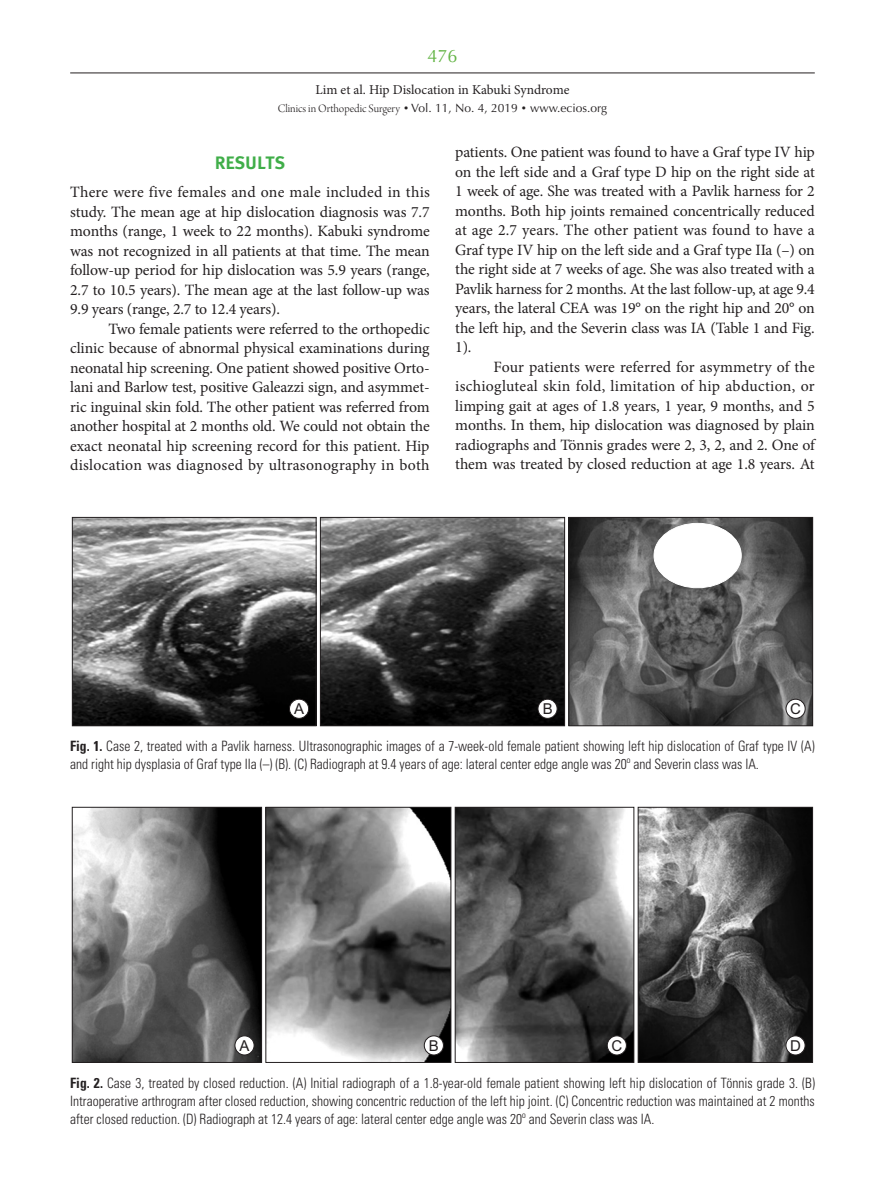
<style>
.page{position:relative;width:885px;height:1195px;background:#fff}
.page>*{position:absolute;margin:0;border:0;box-sizing:border-box;transform-origin:0 0}
.서론{font:700 18px "Meta Plus";letter-spacing:-.01em;color:#40ae49}
.t1{font:18px "Optima LT Std";color:#63b445}
.본문{font:15.75px/19.5px "Minion Pro";letter-spacing:-.005em;color:#231f20;text-align:justify}
.본문-첫문단{font:15.75px/19.5px "Minion Pro";letter-spacing:-.015em;color:#231f20;text-align:justify}
.t2{font:15px "Arial";color:#231f20}
.그림설명{font:300 condensed 14.25px/18px "Univers LT Std";color:#231f20;text-align:justify;scale:.95 1}
.t3{font:13.5px "Minion Pro";color:#231f20}
.t4{font:12px "Optima LT Std";color:#231f20}
.s1{font-family:"Arno Pro Light Display"}
.s2{font-size:9px}
.s3{font-weight:700}
</style>
<div class="page">
<hr style="left:70px;top:73px;width:744px;height:1px;background:#231f20">
<svg style="left:72px;top:807px;width:741px;height:256px;background:#676767"></svg>
<img style="left:74px;top:519px;width:240px;height:205px">
<div style="left:72px;top:517px;width:244px;height:209px;border:1px solid #231f20"></div>
<svg style="left:320px;top:517px;width:493px;height:209px;background:#4e4e4e"></svg>
<div style="left:289px;top:699px;width:19px;height:19px;background:#fff;border-radius:50%"></div>
<div style="left:289px;top:699px;width:20px;height:19px;border:1px solid #231f20;border-radius:50%"></div>
<div style="left:538px;top:699px;width:19px;height:19px;background:#fff;border-radius:50%"></div>
<div style="left:537px;top:699px;width:20px;height:19px;border:1px solid #231f20;border-radius:50%"></div>
<div style="left:786px;top:699px;width:19px;height:19px;background:#fff;border-radius:50%"></div>
<div style="left:785px;top:699px;width:20px;height:19px;border:1px solid #231f20;border-radius:50%"></div>
<div style="left:654px;top:523px;width:87px;height:65px;background:#fff;border-radius:50%"></div>
<div style="left:653px;top:523px;width:88px;height:65px;border:1px solid #fff;border-radius:50%"></div>
<p class="t1" style="left:427px;top:45px;width:32px">476</p>
<p class="t3" style="left:315px;top:80px;width:255px">Lim et al. Hip Dislocation in Kabuki Syndrome</p>
<p class="t4" style="left:278px;top:101px;width:331px"><span class="s1">Clinics in Orthopedic Surgery</span> <span class="s2">•</span> Vol. 11, No. 4, 2019 <span class="s2">•</span> www.ecios.org</p>
<p class="서론" style="left:215px;top:153px;width:72px">RESULTS</p>
<p class="본문-첫문단" style="left:70px;top:183px;width:361px">There were five females and one male included in this study. The mean age at hip dislocation diagnosis was 7.7 months (range, 1 week to 22 months). Kabuki syndrome was not recognized in all patients at that time. The mean follow-up period for hip dislocation was 5.9 years (range, 2.7 to 10.5 years). The mean age at the last follow-up was 9.9 years (range, 2.7 to 12.4 years).</p>
<p class="본문" style="left:70px;top:319px;width:361px;text-indent:38px">Two female patients were referred to the orthopedic clinic because of abnormal physical examinations during neonatal hip screening. One patient showed positive Orto&shy;lani and Barlow test, positive Galeazzi sign, and asymmet&shy;ric inguinal skin fold. The other patient was referred from another hospital at 2 months old. We could not obtain the exact neonatal hip screening record for this patient. Hip dislocation was diagnosed by ultrasonography in both</p>
<p class="본문" style="left:455px;top:142px;width:361px">patients. One patient was found to have a Graf type IV hip on the left side and a Graf type D hip on the right side at 1 week of age. She was treated with a Pavlik harness for 2 months. Both hip joints remained concentrically reduced at age 2.7 years. The other patient was found to have a Graf type IV hip on the left side and a Graf type IIa (–) on the right side at 7 weeks of age. She was also treated with a Pavlik harness for 2 months. At the last follow-up, at age 9.4 years, the lateral CEA was 19° on the right hip and 20° on the left hip, and the Severin class was IA (Table 1 and Fig.<br>1).</p>
<p class="본문" style="left:455px;top:357px;width:361px;text-indent:38px">Four patients were referred for asymmetry of the ischiogluteal skin fold, limitation of hip abduction, or limping gait at ages of 1.8 years, 1 year, 9 months, and 5 months. In them, hip dislocation was diagnosed by plain radiographs and Tönnis grades were 2, 3, 2, and 2. One of them was treated by closed reduction at age 1.8 years. At</p>
<p class="t2" style="left:294px;top:700px;width:12px">A</p>
<p class="t2" style="left:542px;top:700px;width:12px">B</p>
<p class="t2" style="left:790px;top:700px;width:12px">C</p>
<p class="그림설명" style="left:70px;top:737px;width:785px"><span class="s3">Fig. 1.</span> Case 2, treated with a Pavlik harness. Ultrasonographic images of a 7-week-old female patient showing left hip dislocation of Graf type IV (A) and right hip dysplasia of Graf type IIa (–) (B). (C) Radiograph at 9.4 years of age: lateral center edge angle was 20º and Severin class was IA.</p>
<p class="t2" style="left:239px;top:1037px;width:12px">A</p>
<p class="t2" style="left:429px;top:1037px;width:12px">B</p>
<p class="t2" style="left:611px;top:1037px;width:12px">C</p>
<p class="t2" style="left:790px;top:1037px;width:12px">D</p>
<p class="그림설명" style="left:70px;top:1074px;width:785px"><span class="s3">Fig. 2.</span> Case 3, treated by closed reduction. (A) Initial radiograph of a 1.8-year-old female patient showing left hip dislocation of Tönnis grade 3. (B)<br>Intraoperative arthrogram after closed reduction, showing concentric reduction of the left hip joint. (C) Concentric reduction was maintained at 2 months after closed reduction. (D) Radiograph at 12.4 years of age: lateral center edge angle was 20º and Severin class was IA.</p>
</div>
